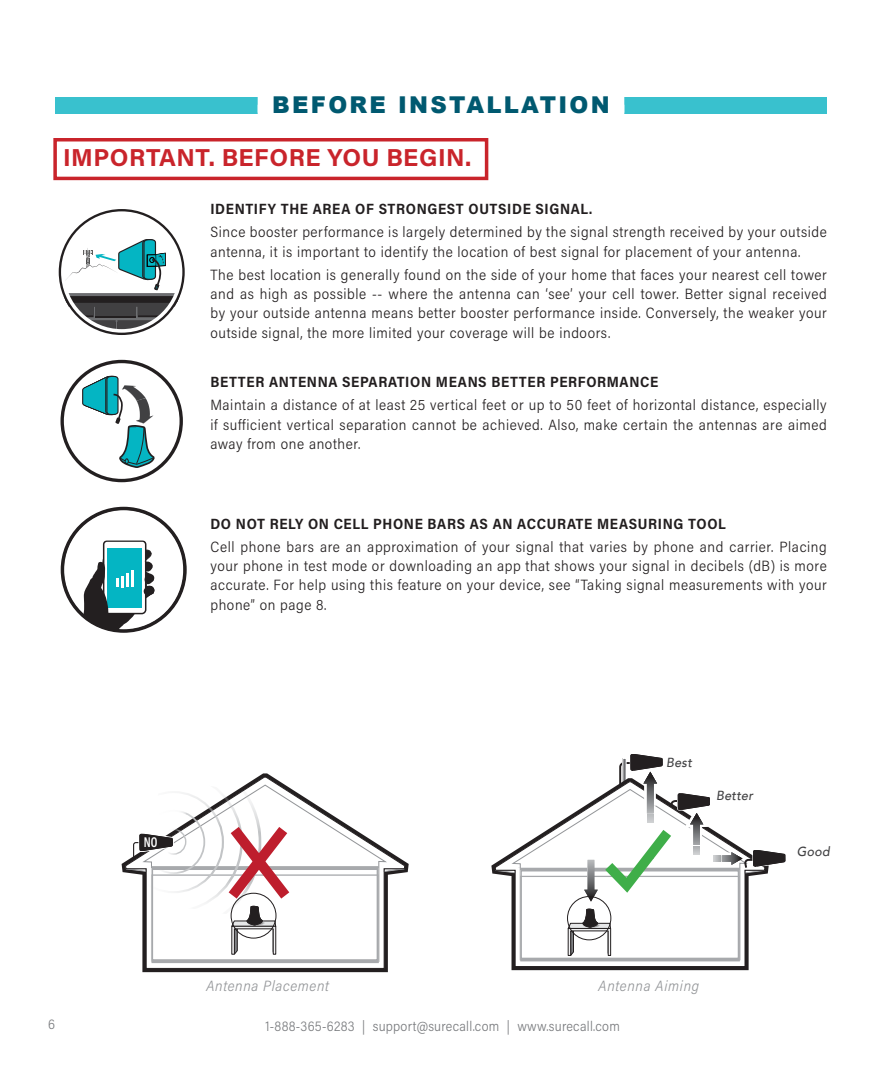
<style>
.page{position:relative;width:882px;height:1071px;background:#fff}
.page>*{position:absolute;margin:0;border:0;box-sizing:border-box;transform-origin:0 0}
.t1{font:700 24.5px "Acumin Pro";letter-spacing:.02em;color:#c9242b}
.t2{font:900 23.28px "Arial";letter-spacing:.1em;color:#005970}
.Body{font:300 14.88px/19.2px "Acumin Pro Semi Cond";letter-spacing:.04em;color:#221e1f;text-align:justify}
.Body-2{font:700 14.88px "Acumin Pro Semi Cond";letter-spacing:.045em;color:#221e1f}
.t3{font:italic 300 14.88px "Acumin Pro Semi Cond";letter-spacing:.04em;color:#939598}
.t4{font:600 14.17px "Acumin Pro Cond";color:#fff;scale:.93 1}
.t5{font:300 14px "Acumin Pro Semi Cond";letter-spacing:.02em;color:#787a7d;scale:.96 1}
.callout{font:italic 500 13.12px "Avenir";letter-spacing:.02em;color:#404042;scale:.95 1}
</style>
<div class="page">
<div style="left:55px;top:98px;width:772px;height:16px;background:#39c1ce"></div>
<div style="left:258px;top:85px;width:366px;height:28px;background:#fff"></div>
<div style="left:258px;top:105px;width:366px;height:31px;background:#fff"></div>
<div style="left:53px;top:138px;width:435px;height:42px;border:4px solid #c9242b"></div>
<svg style="left:60px;top:210px;width:122px;height:124px"></svg>
<div style="left:59px;top:209px;width:126px;height:126px;border:2px solid #231f20;border-radius:50%"></div>
<svg style="left:81px;top:359px;width:75px;height:124px"></svg>
<svg style="left:74px;top:540px;width:81px;height:91px"></svg>
<div style="left:61px;top:507px;width:126px;height:126px;border:3px solid #231f20;border-radius:50%"></div>
<svg style="left:142px;top:861px;width:267px;height:111px"></svg>
<svg style="left:142px;top:962px;width:263px;height:7px"></svg>
<svg style="left:121px;top:773px;width:284px;height:189px"></svg>
<div style="left:231px;top:893px;width:46px;height:46px;border:1px solid #231f20;border-radius:50%"></div>
<svg style="left:491px;top:863px;width:258px;height:107px"></svg>
<svg style="left:495px;top:960px;width:254px;height:7px"></svg>
<svg style="left:495px;top:754px;width:291px;height:206px"></svg>
<div style="left:567px;top:896px;width:44px;height:44px;border:1px solid #231f20;border-radius:50%"></div>
<h1 class="t2" style="left:272px;top:87px;width:339px">BEFORE INSTALLATION</h1>
<h2 class="t1" style="left:63px;top:140px;width:410px">IMPORTANT. BEFORE YOU BEGIN.</h2>
<p class="Body-2" style="left:210px;top:199px;width:383px">IDENTIFY THE AREA OF STRONGEST OUTSIDE SIGNAL.</p>
<p class="Body" style="left:210px;top:222px;width:618px">Since booster performance is largely determined by the signal strength received by your outside antenna, it is important to identify the location of best signal for placement of your antenna.</p>
<p class="Body" style="left:210px;top:264px;width:618px">The best location is generally found on the side of your home that faces your nearest cell tower and as high as possible -- where the antenna can ‘see’ your cell tower. Better signal received by your outside antenna means better booster performance inside. Conversely, the weaker your outside signal, the more limited your coverage will be indoors.</p>
<p class="Body-2" style="left:210px;top:371px;width:449px">BETTER ANTENNA SEPARATION MEANS BETTER PERFORMANCE</p>
<p class="Body" style="left:210px;top:395px;width:618px">Maintain a distance of at least 25 vertical feet or up to 50 feet of horizontal distance, especially if sufficient vertical separation cannot be achieved. Also, make certain the antennas are aimed away from one another.</p>
<p class="Body-2" style="left:210px;top:513px;width:517px">DO NOT RELY ON CELL PHONE BARS AS AN ACCURATE MEASURING TOOL</p>
<p class="Body" style="left:210px;top:536px;width:618px">Cell phone bars are an approximation of your signal that varies by phone and carrier. Placing your phone in test mode or downloading an app that shows your signal in decibels (dB) is more accurate. For help using this feature on your device, see “Taking signal measurements with your phone” on page 8.</p>
<p class="t4" style="left:144px;top:833px;width:16px">NO</p>
<p class="callout" style="left:666px;top:755px;width:29px">Best</p>
<p class="callout" style="left:716px;top:788px;width:40px">Better</p>
<p class="callout" style="left:797px;top:844px;width:36px">Good</p>
<p class="t3" style="left:206px;top:976px;width:125px">Antenna Placement</p>
<p class="t3" style="left:598px;top:976px;width:103px">Antenna Aiming</p>
<p class="t5" style="left:48px;top:1015px;width:9px">6</p>
<p class="t5" style="left:266px;top:1017px;width:371px">1-888-365-6283 | support@surecall.com | www.surecall.com</p>
</div>
